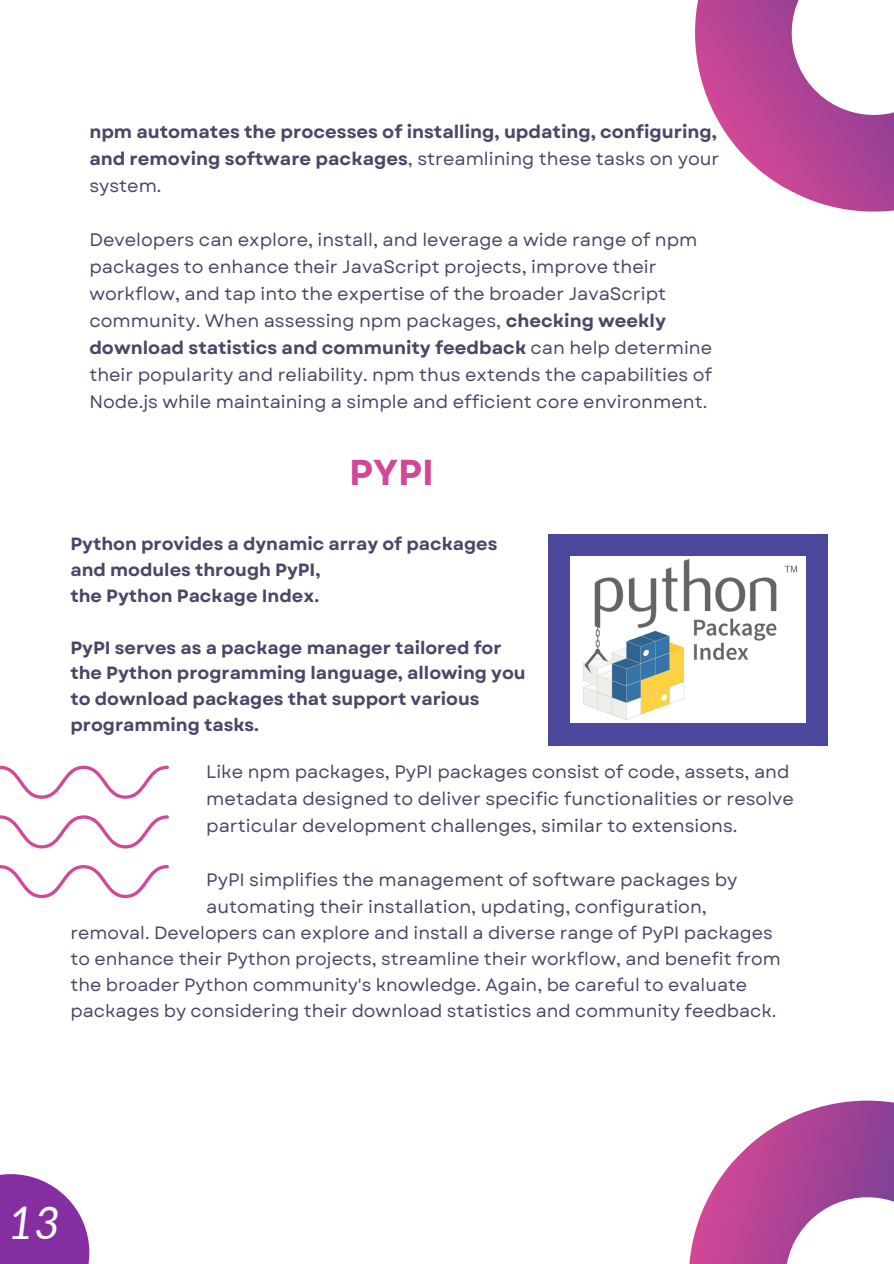
<style>
.page{position:relative;width:894px;height:1264px;background:#fff}
.page>*{position:absolute;margin:0;border:0;box-sizing:border-box;transform-origin:0 0}
.t1{font:italic 45px "Lato";color:#fff}
.t2{font:700 36px "Garet";color:#d24896}
.t3{font:18px/27px "Garet";color:#494868}
.t4{font:18px/27px "Garet";color:#494864}
.t5{font:700 18px "Garet";color:#494868}
.t6{font:17.7px/25.8px "Garet";color:#494868}
.t7{font:700 17.7px/25.8px "Garet";color:#494868}
.s1{font-weight:700}
</style>
<div class="page">
<svg style="left:0;top:765px;width:169px;height:133px"></svg>
<svg style="left:0;top:1174px;width:89px;height:89px;fill:#842ea2"></svg>
<svg style="left:695px;top:0;width:198px;height:212px"></svg>
<div style="left:548px;top:534px;width:279px;height:212px;background:#4c489e"></div>
<div style="left:570px;top:556px;width:235px;height:166px;background:#fff"></div>
<img style="left:583px;top:559px;width:212px;height:160px">
<svg style="left:689px;top:1100px;width:204px;height:163px"></svg>
<p class="t5" style="left:89px;top:119px;width:629px">npm automates the processes of installing, updating, configuring,</p>
<p class="t3" style="left:89px;top:146px;width:631px"><span class="s1">and removing software packages</span>, streamlining these tasks on your system.</p>
<p class="t3" style="left:89px;top:227px;width:624px">Developers can explore, install, and leverage a wide range of npm packages to enhance their JavaScript projects, improve their workflow, and tap into the expertise of the broader JavaScript community. When assessing npm packages, <span class="s1">checking weekly download statistics and community feedback</span> can help determine their popularity and reliability. npm thus extends the capabilities of Node.js while maintaining a simple and efficient core environment.</p>
<p class="t2" style="left:349px;top:446px;width:86px">PYPI</p>
<h2 class="t7" style="left:70px;top:531px;width:428px">Python provides a dynamic array of packages and modules through PyPI,<br>the Python Package Index.</h2>
<p class="t7" style="left:70px;top:634px;width:456px">PyPI serves as a package manager tailored for the Python programming language, allowing you to download packages that support various programming tasks.</p>
<p class="t4" style="left:206px;top:758px;width:589px">Like npm packages, PyPI packages consist of code, assets, and metadata designed to deliver specific functionalities or resolve particular development challenges, similar to extensions.</p>
<h1 class="t4" style="left:206px;top:866px;width:532px">PyPI simplifies the management of software packages by automating their installation, updating, configuration,</h1>
<p class="t6" style="left:70px;top:920px;width:711px">removal. Developers can explore and install a diverse range of PyPI packages to enhance their Python projects, streamline their workflow, and benefit from the broader Python community's knowledge. Again, be careful to evaluate packages by considering their download statistics and community feedback.</p>
<h2 class="t1" style="left:8px;top:1194px;width:54px">13</h2>
</div>
